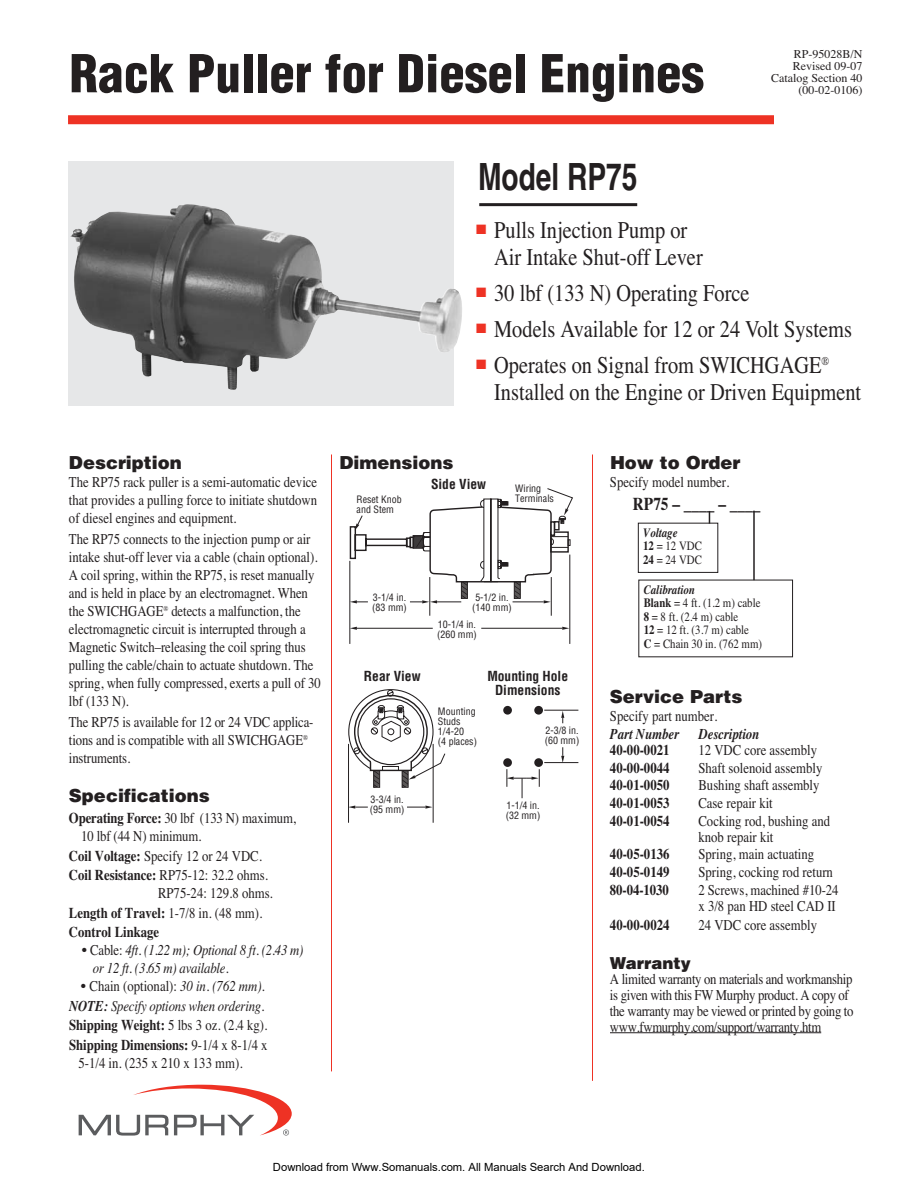
<style>
.page{position:relative;width:918px;height:1188px;background:#fff}
.page>*{position:absolute;margin:0;border:0;box-sizing:border-box;transform-origin:0 0}
.t1{font:900 condensed 51px "Helvetica";color:#231f20}
.t2{font:700 37.5px "Helvetica";color:#231f20;scale:.75 1}
.t3{font:24px/27px "Times";color:#231f20;scale:.85 1}
.t4{font:900 18px "Helvetica";color:#231f20}
.t5{font:700 18px "Times";color:#231f20;scale:.85 1}
.t6{font:900 16.5px "Helvetica";color:#231f20}
.t7{font:15px/18px "Times";letter-spacing:-.005em;color:#231f20;scale:.85 1}
.t8{font:15px/15.8px "Times";letter-spacing:-.025em;color:#231f20;scale:.85 1}
.t9{font:700 15px "Times";color:#231f20;scale:.85 1}
.t10{font:italic 15px/18px "Times";letter-spacing:-.015em;color:#231f20;scale:.85 1}
.t11{font:italic 700 15px "Times";color:#231f20;scale:.85 1}
.t12{font:700 condensed 13.5px/14.2px "Helvetica";color:#231f20;text-align:center}
.t13{font:12.75px/13.5px "Times";color:#231f20;scale:.85 1}
.t14{font:12px/12px "Times";color:#231f20;text-align:right}
.t15{font:11.25px "Arial";color:#000}
.t16{font:condensed 10.05px/9.9px "Helvetica";color:#231f20}
.s1{font-weight:700}
.s2{font-weight:700;font-style:normal}
.s3{font-style:normal}
.s4{font-style:italic}
.s5{font-weight:700;font-style:italic}
.s6{color:#ee3224}
</style>
<div class="page">
<div style="left:68px;top:161px;width:386px;height:245px;background:#e6e7e8"></div>
<hr style="left:479px;top:203px;width:158px;height:3px;background:#231f20">
<hr style="left:610px;top:1032px;width:211px;height:1px;background:#231f20">
<hr style="left:331px;top:454px;width:1px;height:617px;background:#ee3224">
<hr style="left:592px;top:454px;width:1px;height:627px;background:#ee3224">
<div style="left:638px;top:523px;width:80px;height:50px;border:1px solid #231f20"></div>
<svg style="left:709px;top:511px;width:1px;height:13px"></svg>
<hr style="left:753px;top:511px;width:2px;height:69px;background:#231f20">
<div style="left:373px;top:770px;width:7px;height:18px;border:1px solid #231f20"></div>
<div style="left:402px;top:770px;width:7px;height:18px;border:1px solid #231f20"></div>
<hr style="left:350px;top:561px;width:1px;height:83px;background:#231f20">
<hr style="left:430px;top:577px;width:1px;height:39px;background:#231f20">
<hr style="left:570px;top:555px;width:1px;height:89px;background:#231f20">
<hr style="left:348px;top:744px;width:1px;height:79px;background:#231f20">
<hr style="left:433px;top:744px;width:1px;height:79px;background:#231f20">
<svg style="left:350px;top:627px;width:7px;height:3px"></svg>
<hr style="left:357px;top:628px;width:76px;height:1px;background:#231f20">
<svg style="left:349px;top:488px;width:224px;height:115px"></svg>
<hr style="left:513px;top:602px;width:31px;height:1px;background:#231f20">
<svg style="left:562px;top:627px;width:7px;height:3px"></svg>
<hr style="left:481px;top:628px;width:81px;height:1px;background:#231f20">
<svg style="left:349px;top:806px;width:19px;height:3px"></svg>
<svg style="left:348px;top:689px;width:97px;height:98px"></svg>
<svg style="left:407px;top:806px;width:26px;height:3px"></svg>
<hr style="left:551px;top:577px;width:1px;height:39px;background:#231f20">
<hr style="left:544px;top:762px;width:34px;height:1px;background:#231f20">
<hr style="left:544px;top:710px;width:34px;height:1px;background:#231f20">
<svg style="left:561px;top:747px;width:3px;height:16px"></svg>
<svg style="left:561px;top:711px;width:3px;height:12px"></svg>
<div style="left:503px;top:706px;width:9px;height:9px;background:#231f20;border-radius:50%"></div>
<div style="left:534px;top:706px;width:9px;height:9px;background:#231f20;border-radius:50%"></div>
<div style="left:503px;top:758px;width:9px;height:9px;background:#231f20;border-radius:50%"></div>
<div style="left:534px;top:758px;width:9px;height:9px;background:#231f20;border-radius:50%"></div>
<svg style="left:507px;top:769px;width:33px;height:29px"></svg>
<svg style="left:79px;top:1085px;width:213px;height:51px"></svg>
<img style="left:70px;top:204px;width:392px;height:186px">
<div style="left:68px;top:115px;width:706px;height:9px;background:#ee3224"></div>
<h1 class="t1" style="left:70px;top:54px;width:636px">Rack Puller for Diesel Engines</h1>
<p class="t14" style="left:771px;top:49px;width:93px">RP-95028B/N<br>Revised 09-07<br>Catalog Section 40</p>
<p class="t14" style="left:799px;top:85px;width:65px">(00-02-0106)</p>
<p class="t4" style="left:69px;top:456px;width:114px">Description</p>
<p class="t7" style="left:69px;top:475px;width:294px;text-align:justify">The RP75 rack puller is a semi-automatic device that provides a pulling force to initiate shutdown of diesel engines and equipment.</p>
<p class="t7" style="left:69px;top:532px;width:298px">The RP75 connects to the injection pump or air intake shut-off lever via a cable (chain optional).<br>A coil spring, within the RP75, is reset manually and is held in place by an electromagnet. When the SWICHGAGE<sup>®</sup> detects a malfunction, the electromagnetic circuit is interrupted through a Magnetic Switch–releasing the coil spring thus pulling the cable/chain to actuate shutdown. The spring, when fully compressed, exerts a pull of 30 lbf (133 N).</p>
<p class="t7" style="left:69px;top:715px;width:289px">The RP75 is available for 12 or 24 VDC applica&shy;tions and is compatible with all SWICHGAGE<sup>® </sup>instruments.</p>
<p class="t4" style="left:69px;top:789px;width:142px">Specifications</p>
<p class="t7" style="left:81px;top:811px;width:254px;text-indent:-12px"><span class="s1">Operating Force:</span> 30 lbf (133 N) maximum,<br>10 lbf (44 N) minimum.</p>
<p class="t7" style="left:69px;top:847px;width:236px;line-height:19.5px"><span class="s1">Coil Voltage:</span> Specify 12 or 24 VDC.<br><span class="s1">Coil Resistance:</span> RP75-12: 32.2 ohms.</p>
<p class="t7" style="left:69px;top:885px;width:241px;line-height:19.5px;text-indent:89px">RP75-24: 129.8 ohms.<br><span class="s1">Length of Travel:</span> 1-7/8 in. (48 mm).<br><span class="s1">Control Linkage</span></p>
<p class="t10" style="left:93px;top:942px;width:249px;text-indent:-11px"><span class="s2">•</span> <span class="s3">Cable:</span> 4ft. (1.22 m); Optional 8 ft. (2.43 m) or 12 ft. (3.65 m) available.</p>
<p class="t7" style="left:69px;top:978px;width:235px;line-height:19.5px;text-indent:12px"><span class="s1">•</span> Chain (optional): <span class="s4">30 in. (762 mm).<br></span><span class="s5">NOTE:</span> <span class="s4">Specify options when ordering.<br></span><span class="s1">Shipping Weight:</span> 5 lbs 3 oz. (2.4 kg).<br><span class="s1">Shipping Dimensions:</span> 9-1/4 x 8-1/4 x</p>
<p class="t7" style="left:79px;top:1055px;width:194px">5-1/4 in. (235 x 210 x 133 mm).</p>
<h2 class="t2" style="left:478px;top:163px;width:214px">Model RP75</h2>
<h3 class="t3" style="left:494px;top:218px;width:247px;text-indent:-18px"><span class="s6">■</span> Pulls Injection Pump or<br>Air Intake Shut-off Lever</h3>
<h3 class="t3" style="left:476px;top:281px;width:323px"><span class="s6">■</span> 30 lbf (133 N) Operating Force</h3>
<h3 class="t3" style="left:476px;top:317px;width:444px"><span class="s6">■</span> Models Available for 12 or 24 Volt Systems</h3>
<h3 class="t3" style="left:494px;top:353px;width:433px;text-indent:-18px"><span class="s6">■</span> Operates on Signal from SWICHGAGE<sup>®<br></sup>Installed on the Engine or Driven Equipment</h3>
<p class="t4" style="left:339px;top:456px;width:115px">Dimensions</p>
<p class="t4" style="left:610px;top:456px;width:132px">How to Order</p>
<p class="t7" style="left:610px;top:475px;width:142px">Specify model number.</p>
<p class="t5" style="left:633px;top:497px;width:151px">RP75 – ____ – ____</p>
<p class="t12" style="left:431px;top:478px;width:57px">Side View</p>
<p class="t16" style="left:515px;top:484px;width:40px">Wiring<br>Terminals</p>
<p class="t16" style="left:357px;top:495px;width:47px">Reset Knob and Stem</p>
<p class="t16" style="left:372px;top:593px;width:36px">3-1/4 in. (83 mm)</p>
<p class="t16" style="left:472px;top:593px;width:41px;text-align:center">5-1/2 in. (140 mm)</p>
<p class="t16" style="left:437px;top:620px;width:41px">10-1/4 in. (260 mm)</p>
<p class="t12" style="left:364px;top:670px;width:58px">Rear View</p>
<p class="t12" style="left:487px;top:670px;width:82px">Mounting Hole<br>Dimensions</p>
<p class="t16" style="left:438px;top:707px;width:41px">Mounting<br>Studs<br>1/4-20<br>(4 places)</p>
<p class="t16" style="left:545px;top:726px;width:36px">2-3/8 in. (60 mm)</p>
<p class="t16" style="left:370px;top:796px;width:36px">3-3/4 in. (95 mm)</p>
<p class="t16" style="left:506px;top:801px;width:36px">1-1/4 in. (32 mm)</p>
<p class="t13" style="left:643px;top:527px;width:71px"><span class="s5">Voltage<br></span><span class="s1">12</span> = 12 VDC<br><span class="s1">24</span> = 24 VDC</p>
<p class="t13" style="left:644px;top:584px;width:141px"><span class="s5">Calibration<br></span><span class="s1">Blank</span> = 4 ft. (1.2 m) cable<br><span class="s1">8</span> = 8 ft. (2.4 m) cable<br><span class="s1">12</span> = 12 ft. (3.7 m) cable<br><span class="s1">C</span> = Chain 30 in. (762 mm)</p>
<p class="t4" style="left:610px;top:690px;width:134px">Service Parts</p>
<p class="t7" style="left:610px;top:709px;width:128px">Specify part number.</p>
<p class="t11" style="left:610px;top:729px;width:83px">Part Number</p>
<p class="t11" style="left:698px;top:729px;width:73px">Description</p>
<p class="t9" style="left:610px;top:745px;width:71px">40-00-0021</p>
<p class="t7" style="left:698px;top:743px;width:141px">12 VDC core assembly</p>
<p class="t9" style="left:610px;top:762px;width:71px">40-00-0044</p>
<p class="t7" style="left:698px;top:760px;width:147px">Shaft solenoid assembly</p>
<p class="t9" style="left:610px;top:780px;width:71px">40-01-0050</p>
<p class="t7" style="left:698px;top:778px;width:144px">Bushing shaft assembly</p>
<p class="t9" style="left:610px;top:798px;width:71px">40-01-0053</p>
<p class="t7" style="left:698px;top:796px;width:89px">Case repair kit</p>
<p class="t9" style="left:610px;top:815px;width:71px">40-01-0054</p>
<p class="t7" style="left:698px;top:814px;width:156px;line-height:16.2px">Cocking rod, bushing and knob repair kit</p>
<p class="t9" style="left:610px;top:849px;width:71px">40-05-0136</p>
<p class="t7" style="left:698px;top:847px;width:138px">Spring, main actuating</p>
<p class="t9" style="left:610px;top:867px;width:71px">40-05-0149</p>
<p class="t7" style="left:698px;top:865px;width:160px">Spring, cocking rod return</p>
<p class="t9" style="left:610px;top:884px;width:71px">80-04-1030</p>
<p class="t7" style="left:698px;top:883px;width:166px;line-height:16.2px">2 Screws, machined #10-24 x 3/8 pan HD steel CAD II</p>
<p class="t9" style="left:610px;top:919px;width:71px">40-00-0024</p>
<p class="t7" style="left:698px;top:917px;width:141px">24 VDC core assembly</p>
<p class="t6" style="left:610px;top:957px;width:82px">Warranty</p>
<p class="t8" style="left:610px;top:973px;width:288px">A limited warranty on materials and workmanship is given with this FW Murphy product. A copy of the warranty may be viewed or printed by going to www.fwmurphy.com/support/warranty.htm</p>
<p class="t15" style="left:273px;top:1160px;width:373px">Download from Www.Somanuals.com. All Manuals Search And Download.</p>
</div>
